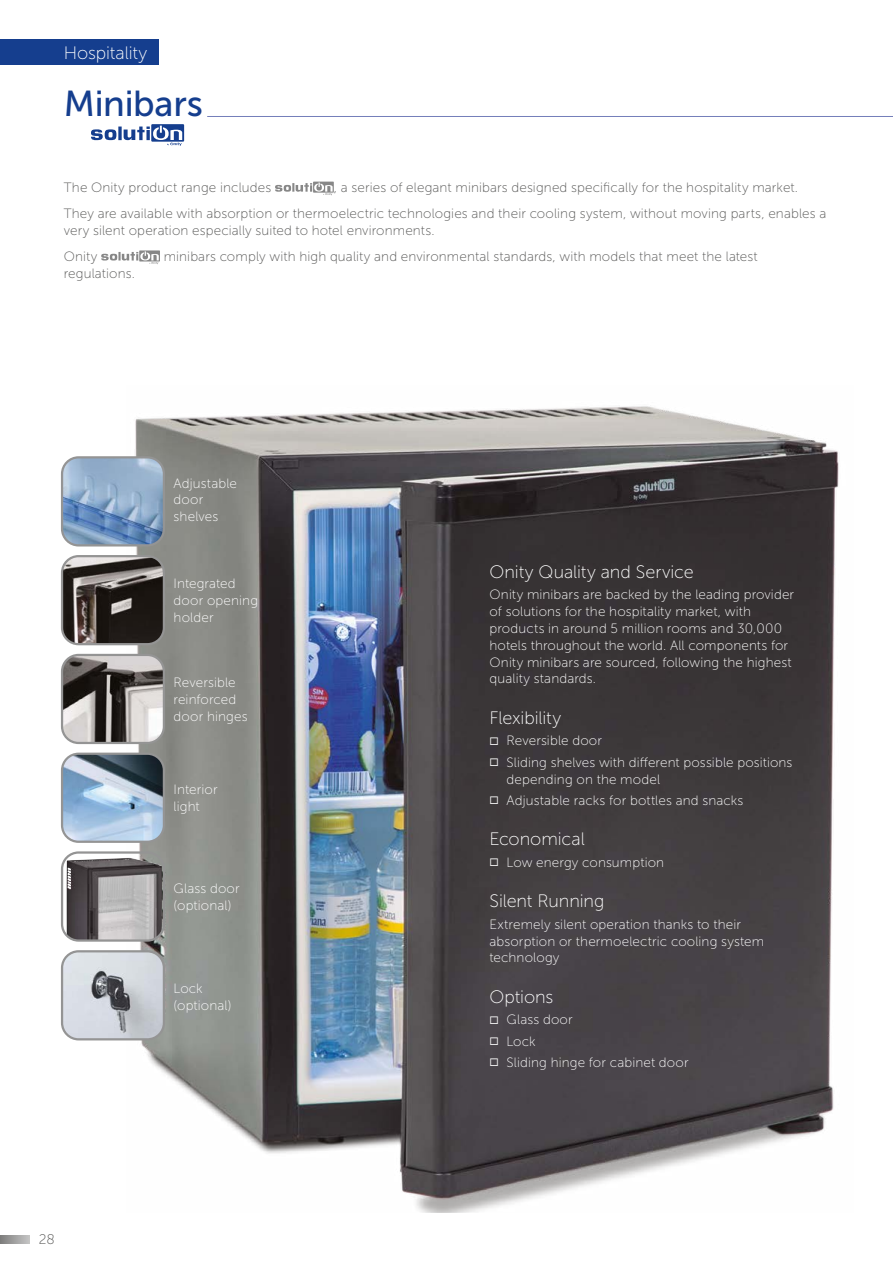
<style>
.page{position:relative;width:893px;height:1263px;background:#fff}
.page>*{position:absolute;margin:0;border:0;box-sizing:border-box;transform-origin:0 0}
.t1{font:36px "Museo Sans 500";letter-spacing:-.005em;color:#153e8e}
.t2{font:18px "Museo Sans 100";letter-spacing:-.005em;color:#fff}
.t3{font:13.8px "Museo Sans 100";color:#575756}
.t4{font:13.5px/16.8px "Museo Sans 100";letter-spacing:.01em;color:#fff}
.t5{font:13.5px/26px "Museo Sans 100";letter-spacing:.01em;color:#575756}
</style>
<div class="page">
<svg style="left:313px;top:182px;width:21px;height:11px"></svg>
<svg style="left:275px;top:183px;width:58px;height:12px"></svg>
<svg style="left:139px;top:250px;width:21px;height:11px"></svg>
<svg style="left:101px;top:251px;width:58px;height:13px"></svg>
<div style="left:0;top:39px;width:158px;height:25px;background:#153e8e"></div>
<svg style="left:151px;top:124px;width:33px;height:18px"></svg>
<svg style="left:91px;top:126px;width:91px;height:20px"></svg>
<hr style="left:207px;top:116px;width:686px;height:1px;background:#757fba">
<img style="left:126px;top:406px;width:713px;height:806px">
<img style="left:62px;top:754px;width:102px;height:88px">
<div style="left:61px;top:753px;width:104px;height:90px;border:2px solid #949494;border-radius:17px"></div>
<img style="left:62px;top:951px;width:102px;height:88px">
<div style="left:61px;top:950px;width:104px;height:90px;border:2px solid #949494;border-radius:17px"></div>
<img style="left:62px;top:655px;width:102px;height:88px">
<div style="left:61px;top:654px;width:104px;height:90px;border:2px solid #949494;border-radius:17px"></div>
<img style="left:62px;top:457px;width:102px;height:88px">
<div style="left:61px;top:456px;width:104px;height:90px;border:2px solid #949494;border-radius:17px"></div>
<img style="left:67px;top:858px;width:95px;height:82px">
<div style="left:61px;top:851px;width:104px;height:91px;border:2px solid #949494;border-radius:17px"></div>
<img style="left:62px;top:556px;width:102px;height:88px">
<div style="left:61px;top:555px;width:104px;height:90px;border:2px solid #949494;border-radius:17px"></div>
<svg style="left:0;top:1235px;width:30px;height:9px"></svg>
<h2 class="t2" style="left:64px;top:43px;width:85px">Hospitality</h2>
<h1 class="t1" style="left:64px;top:84px;width:141px">Minibars</h1>
<p class="t5" style="left:64px;top:175px;width:209px">The Onity product range includes</p>
<p class="t5" style="left:64px;top:175px;width:764px;text-indent:270px">, a series of elegant minibars designed specifically for the hospitality market.<br>They are available with absorption or thermoelectric technologies and their cooling system, without moving parts, enables a</p>
<p class="t5" style="left:64px;top:218px;width:372px">very silent operation especially suited to hotel environments.<br>Onity</p>
<p class="t5" style="left:164px;top:244px;width:596px">minibars comply with high quality and environmental standards, with models that meet the latest</p>
<p class="t5" style="left:64px;top:261px;width:73px">regulations.</p>
<p class="t3" style="left:39px;top:1231px;width:17px">28</p>
<p class="t4" style="left:174px;top:475px;width:65px">Adjustable door shelves</p>
<p class="t4" style="left:174px;top:575px;width:86px">Integrated door opening holder</p>
<p class="t4" style="left:174px;top:674px;width:75px">Reversible reinforced door hinges</p>
<p class="t4" style="left:174px;top:781px;width:45px">Interior light</p>
<p class="t4" style="left:174px;top:880px;width:68px">Glass door (optional)</p>
<p class="t4" style="left:174px;top:980px;width:60px">Lock (optional)</p>
<h2 class="t2" style="left:490px;top:562px;width:206px">Onity Quality and Service</h2>
<p class="t4" style="left:490px;top:586px;width:306px">Onity minibars are backed by the leading provider of solutions for the hospitality market, with products in around 5 million rooms and 30,000 hotels throughout the world. All components for Onity minibars are sourced, following the highest quality standards.</p>
<h2 class="t2" style="left:490px;top:708px;width:73px">Flexibility</h2>
<p class="t4" style="left:490px;top:732px;width:114px">◻ Reversible door</p>
<p class="t4" style="left:507px;top:754px;width:287px;text-indent:-17px">◻ Sliding shelves with different possible positions depending on the model</p>
<p class="t4" style="left:490px;top:792px;width:255px">◻ Adjustable racks for bottles and snacks</p>
<h2 class="t2" style="left:490px;top:830px;width:97px">Economical</h2>
<p class="t4" style="left:490px;top:854px;width:176px">◻ Low energy consumption</p>
<h2 class="t2" style="left:490px;top:892px;width:116px">Silent Running</h2>
<p class="t4" style="left:490px;top:916px;width:276px">Extremely silent operation thanks to their absorption or thermoelectric cooling system technology</p>
<h2 class="t2" style="left:490px;top:987px;width:65px">Options</h2>
<p class="t4" style="left:490px;top:1011px;width:85px">◻ Glass door</p>
<p class="t4" style="left:490px;top:1033px;width:48px">◻ Lock</p>
<p class="t4" style="left:490px;top:1054px;width:201px">◻ Sliding hinge for cabinet door</p>
</div>
